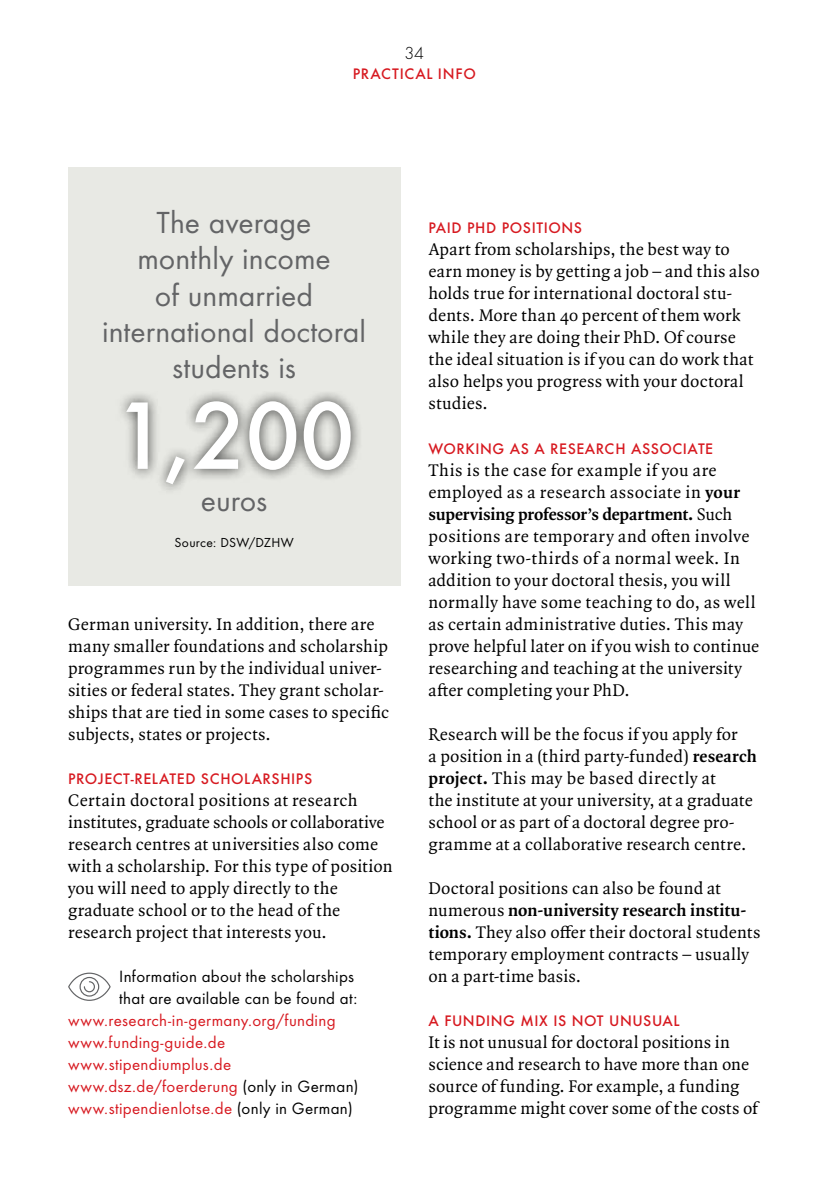
<style>
.page{position:relative;width:840px;height:1191px;background:#fff}
.page>*{position:absolute;margin:0;border:0;box-sizing:border-box;transform-origin:0 0}
.t1{font:500 88px "Futura ND";color:#fff}
.t2{font:28px/36px "Futura ND";color:#636466;text-align:center}
.t3{font:18px/22px "Quadraat OT";letter-spacing:.01em;color:#000}
.t4{font:300 16px "Futura ND";color:#000}
.t5{font:15px/22px "Futura ND";letter-spacing:.02em;color:#d71920}
.t6{font:15px/22px "Futura ND";letter-spacing:.02em;color:#000}
.t7{font:500 14px "Futura ND";letter-spacing:.04em;color:#d71920}
.t8{font:12px "Futura ND";letter-spacing:.025em;color:#000}
.s1{color:#000}
.s2{font-weight:700}
</style>
<div class="page">
<div style="left:68px;top:167px;width:332px;height:418px;background:#e8e9e4"></div>
<div style="left:115px;top:389px;width:248px;height:106px;background:#000;opacity:.75"></div>
<svg style="left:68px;top:972px;width:43px;height:29px"></svg>
<p class="t4" style="left:404px;top:43px;width:21px">34</p>
<p class="t7" style="left:352px;top:65px;width:125px">PRACTICAL INFO</p>
<p class="t2" style="left:102px;top:203px;width:265px">The average<br>monthly income<br>of unmarried international doctoral students is</p>
<p class="t1" style="left:114px;top:377px;width:242px">1,200</p>
<p class="t2" style="left:201px;top:481px;width:68px">euros</p>
<p class="t8" style="left:174px;top:533px;width:120px">Source: DSW/DZHW</p>
<p class="t3" style="left:68px;top:612px;width:322px">German university. In addition, there are many smaller foundations and scholarship programmes run by the individual univer&shy;sities or federal states. They grant scholar&shy;ships that are tied in some cases to specific subjects, states or projects.</p>
<p class="t7" style="left:68px;top:769px;width:245px">PROJECT-RELATED SCHOLARSHIPS</p>
<p class="t3" style="left:68px;top:788px;width:326px">Certain doctoral positions at research institutes, graduate schools or collaborative research centres at universities also come with a scholarship. For this type of position you will need to apply directly to the<br>grad uate school or to the head of the research project that interests you.</p>
<p class="t6" style="left:119px;top:964px;width:240px">Information about the scholarships that are available can be found at:</p>
<p class="t5" style="left:68px;top:1008px;width:292px">www.research-in-germany.org/funding www.funding-guide.de www.stipendiumplus.de www.dsz.de/foerderung <span class="s1">(only in German) </span>www.stipendienlotse.de <span class="s1">(only in German)</span></p>
<p class="t7" style="left:428px;top:219px;width:155px">PAID PHD POSITIONS</p>
<p class="t3" style="left:428px;top:238px;width:332px">Apart from scholarships, the best way to earn money is by getting a job – and this also holds true for international doctoral stu&shy;dents. More than 40 percent of them work while they are doing their PhD. Of course the ideal situation is if you can do work that also helps you progress with your doctoral studies.</p>
<p class="t7" style="left:428px;top:439px;width:286px">WORKING AS A RESEARCH ASSOCIATE</p>
<p class="t3" style="left:428px;top:458px;width:332px">This is the case for example if you are employed as a research associate in <span class="s2">your supervising professor’s department.</span> Such positions are temporary and often involve working two-thirds of a normal week. In addition to your doctoral thesis, you will normally have some teaching to do, as well as certain administrative duties. This may prove helpful later on if you wish to continue researching and teaching at the university after completing your PhD.</p>
<p class="t3" style="left:428px;top:722px;width:329px">Research will be the focus if you apply for<br>a position in a (third party-funded) <span class="s2">research project.</span> This may be based directly at<br>the institute at your university, at a graduate school or as part of a doctoral degree pro&shy;gramme at a collaborative research centre.</p>
<p class="t3" style="left:428px;top:876px;width:333px">Doctoral positions can also be found at numerous <span class="s2">non-university research institu&shy;tions.</span> They also offer their doctoral students temporary employment contracts – usually on a part-time basis.</p>
<p class="t7" style="left:428px;top:1011px;width:252px">A FUNDING MIX IS NOT UNUSUAL</p>
<p class="t3" style="left:428px;top:1030px;width:330px">It is not unusual for doctoral positions in science and research to have more than one source of funding. For example, a funding programme might cover some of the costs of</p>
</div>
